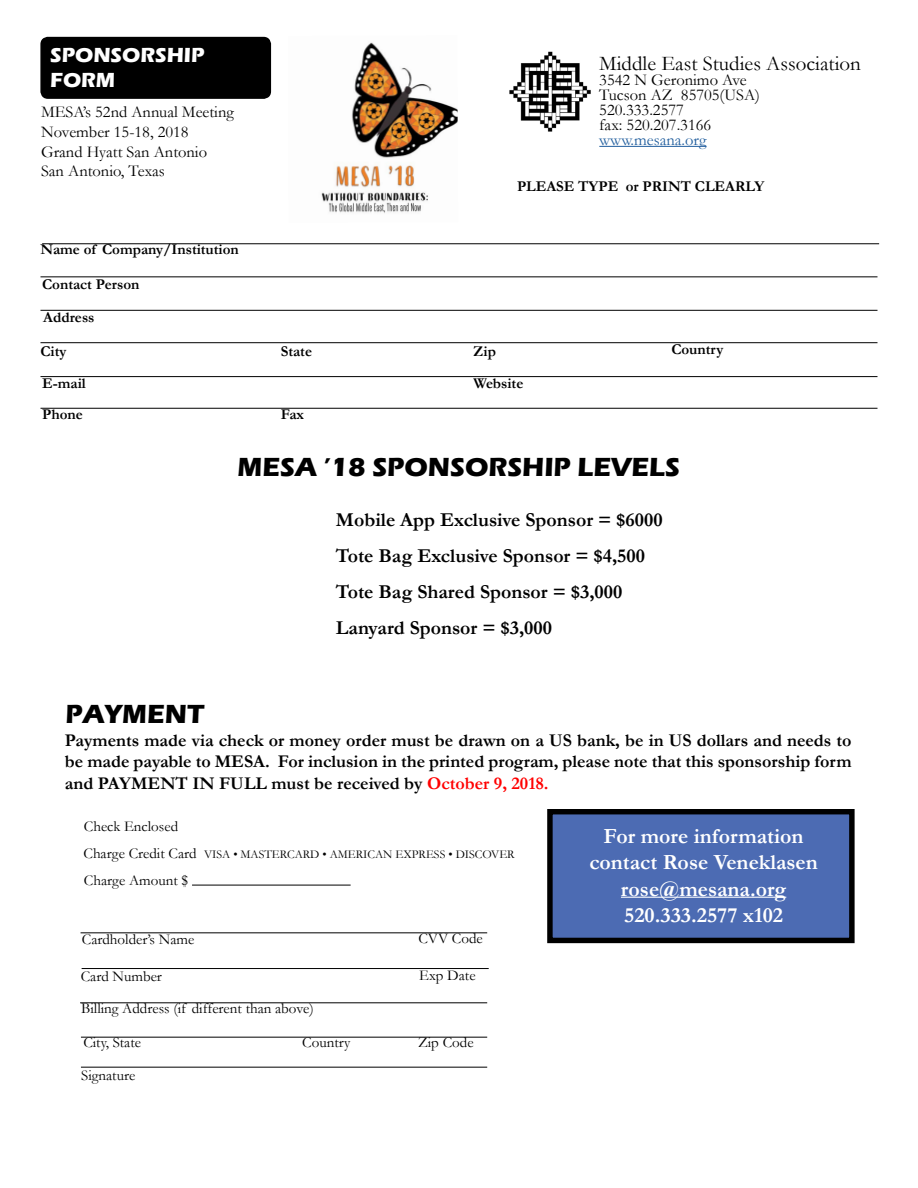
<style>
.page{position:relative;width:918px;height:1188px;background:#fff}
.page>*{position:absolute;margin:0;border:0;box-sizing:border-box;transform-origin:0 0}
.t1{font:700 27px "Eras ITC";color:#000}
.t2{font:700 21.75px/26.1px "Garamond";color:#fff;text-align:center}
.t3{font:21px "Garamond";color:#000}
.t4{font:700 21px/25.2px "Eras ITC";color:#fff}
.t5{font:700 19.8px/36px "Garamond";color:#000}
.t6{font:700 18px/21.6px "Garamond";color:#000;text-align:justify}
.t7{font:16.5px/15px "Garamond";color:#000}
.t8{font:16.5px "Garamond";color:#215e9e}
.t9{font:15px "Garamond";color:#000}
.t10{font:700 15px "Garamond";color:#000}
.t11{font:12px "Garamond";color:#000}
.s1{color:#f00}
.s2{font-size:15px}
</style>
<div class="page">
<div style="left:41px;top:38px;width:229px;height:60px;background:#000;border-radius:7px"></div>
<div style="left:40px;top:37px;width:231px;height:62px;border:2px solid #000;border-radius:7px"></div>
<hr style="left:40px;top:276px;width:838px;height:1px;background:#000">
<hr style="left:40px;top:342px;width:838px;height:1px;background:#000">
<hr style="left:40px;top:376px;width:838px;height:1px;background:#000">
<hr style="left:40px;top:310px;width:838px;height:1px;background:#000">
<hr style="left:40px;top:408px;width:838px;height:1px;background:#000">
<hr style="left:599px;top:146px;width:107px;height:1px;background:#215e9e">
<img style="left:509px;top:51px;width:82px;height:81px">
<hr style="left:82px;top:968px;width:407px;height:1px;background:#000">
<hr style="left:80px;top:1002px;width:407px;height:1px;background:#000">
<hr style="left:81px;top:1067px;width:406px;height:1px;background:#000">
<hr style="left:192px;top:885px;width:159px;height:1px;background:#000">
<img style="left:321px;top:42px;width:137px;height:171px">
<div style="left:547px;top:809px;width:308px;height:134px;background:#4c6bb3;border:5px solid #000"></div>
<hr style="left:621px;top:897px;width:165px;height:1px;background:#fff">
<hr style="left:42px;top:243px;width:837px;height:1px;background:#000">
<hr style="left:81px;top:1037px;width:406px;height:1px;background:#000">
<hr style="left:81px;top:932px;width:406px;height:1px;background:#000">
<p class="t4" style="left:50px;top:42px;width:156px">SPONSORSHIP<br>FORM</p>
<p class="t7" style="left:41px;top:101px;width:194px;line-height:19.8px">MESA’s 52nd Annual Meeting<br>November 15-18, 2018<br>Grand Hyatt San Antonio<br>San Antonio, Texas</p>
<p class="t10" style="left:40px;top:239px;width:200px">Name of Company/Institution</p>
<p class="t10" style="left:42px;top:274px;width:99px">Contact Person</p>
<p class="t10" style="left:43px;top:307px;width:53px">Address</p>
<p class="t3" style="left:599px;top:49px;width:263px">Middle East Studies Association</p>
<p class="t7" style="left:599px;top:72px;width:162px">3542 N Geronimo Ave<br>Tucson AZ 85705(USA)<br>520.333.2577<br>fax: 520.207.3166</p>
<p class="t8" style="left:599px;top:129px;width:109px">www.mesana.org</p>
<p class="t10" style="left:517px;top:176px;width:249px">PLEASE TYPE or PRINT CLEARLY</p>
<p class="t10" style="left:40px;top:342px;width:28px">City</p>
<p class="t10" style="left:281px;top:341px;width:33px">State</p>
<p class="t10" style="left:474px;top:342px;width:24px">Zip</p>
<p class="t10" style="left:671px;top:339px;width:54px">Country</p>
<p class="t10" style="left:42px;top:373px;width:45px">E-mail</p>
<p class="t10" style="left:42px;top:404px;width:42px">Phone</p>
<p class="t10" style="left:281px;top:404px;width:25px">Fax</p>
<p class="t10" style="left:474px;top:373px;width:51px">Website</p>
<h1 class="t1" style="left:238px;top:451px;width:444px">MESA ’18 SPONSORSHIP LEVELS</h1>
<p class="t5" style="left:336px;top:502px;width:328px">Mobile App Exclusive Sponsor = $6000<br>Tote Bag Exclusive Sponsor = $4,500<br>Tote Bag Shared Sponsor = $3,000<br>Lanyard Sponsor = $3,000</p>
<h1 class="t1" style="left:66px;top:698px;width:140px">PAYMENT</h1>
<p class="t6" style="left:65px;top:729px;width:788px">Payments made via check or money order must be drawn on a US bank, be in US dollars and needs to be made payable to MESA. For inclusion in the printed program, please note that this sponsorship form and PAYMENT IN FULL must be received by <span class="s1">October 9, 2018.</span></p>
<p class="t9" style="left:84px;top:817px;width:96px">Check Enclosed</p>
<p class="t11" style="left:83px;top:847px;width:433px"><span class="s2">Charge Credit Card</span> VISA • MASTERCARD • AMERICAN EXPRESS • DISCOVER</p>
<p class="t9" style="left:84px;top:871px;width:106px">Charge Amount $</p>
<p class="t2" style="left:589px;top:823px;width:230px">For more information contact Rose Veneklasen rose@mesana.org<br>520.333.2577 x102</p>
<p class="t9" style="left:82px;top:929px;width:114px">Cardholder’s Name</p>
<p class="t9" style="left:81px;top:966px;width:83px">Card Number</p>
<p class="t9" style="left:81px;top:998px;width:234px">Billing Address (if different than above)</p>
<p class="t9" style="left:418px;top:929px;width:66px">CVV Code</p>
<p class="t9" style="left:419px;top:965px;width:58px">Exp Date</p>
<p class="t9" style="left:83px;top:1032px;width:59px">City, State</p>
<p class="t9" style="left:302px;top:1032px;width:50px">Country</p>
<p class="t9" style="left:418px;top:1032px;width:57px">Zip Code</p>
<p class="t9" style="left:81px;top:1065px;width:56px">Signature</p>
</div>
